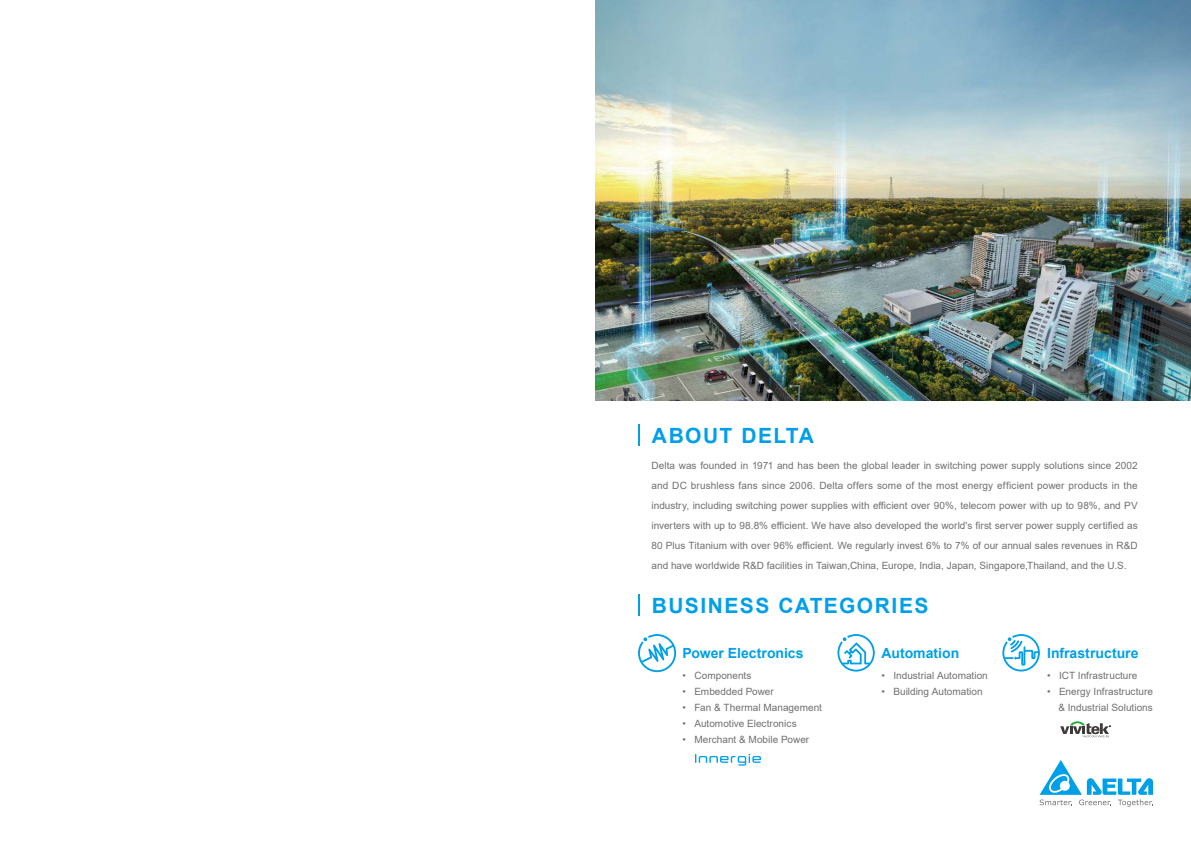
<style>
.page{position:relative;width:1191px;height:842px;background:#fff}
.page>*{position:absolute;margin:0;border:0;box-sizing:border-box;transform-origin:0 0}
.t1{font:700 21px "Arial";letter-spacing:.07em;color:#00a0e8}
.t2{font:700 14px "Arial";color:#00a0e8}
.t3{font:10px/20px "Arial";color:#717071;text-align:right}
</style>
<div class="page">
<img style="left:595px;top:0;width:596px;height:400px">
<hr style="left:638px;top:424px;width:2px;height:22px;background:#00a0e8">
<hr style="left:638px;top:595px;width:2px;height:21px;background:#00a0e8">
<svg style="left:1039px;top:760px;width:114px;height:47px"></svg>
<svg style="left:638px;top:634px;width:38px;height:38px"></svg>
<svg style="left:837px;top:634px;width:37px;height:38px"></svg>
<svg style="left:1002px;top:634px;width:37px;height:37px"></svg>
<svg style="left:1060px;top:721px;width:50px;height:16px"></svg>
<svg style="left:695px;top:754px;width:66px;height:11px"></svg>
<h1 class="t1" style="left:652px;top:427px;width:163px">ABOUT DELTA</h1>
<p class="t3" style="left:651px;top:456px;width:488px;text-align:justify">Delta was founded in 1971 and has been the global leader in switching power supply solutions since 2002 and DC brushless fans since 2006. Delta offers some of the most energy efficient power products in the industry, including switching power supplies with efficient over 90%, telecom power with up to 98%, and PV inverters with up to 98.8% efficient. We have also developed the world's first server power supply certified as 80 Plus Titanium with over 96% efficient. We regularly invest 6% to 7% of our annual sales revenues in R&amp;D and have worldwide R&amp;D facilities in Taiwan,China, Europe, India, Japan, Singapore,Thailand, and the U.S.</p>
<h1 class="t1" style="left:652px;top:597px;width:278px">BUSINESS CATEGORIES</h1>
<h2 class="t2" style="left:682px;top:647px;width:123px">Power Electronics</h2>
<h2 class="t2" style="left:881px;top:647px;width:79px">Automation</h2>
<h2 class="t2" style="left:1047px;top:647px;width:93px">Infrastructure</h2>
<p class="t3" style="left:682px;top:666px;width:70px">• Components</p>
<p class="t3" style="left:682px;top:682px;width:93px">• Embedded Power</p>
<p class="t3" style="left:682px;top:698px;width:141px">• Fan &amp; Thermal Management</p>
<p class="t3" style="left:682px;top:714px;width:116px">• Automotive Electronics</p>
<p class="t3" style="left:682px;top:730px;width:128px">• Merchant &amp; Mobile Power</p>
<p class="t3" style="left:881px;top:666px;width:108px">• Industrial Automation</p>
<p class="t3" style="left:881px;top:682px;width:103px">• Building Automation</p>
<p class="t3" style="left:1047px;top:666px;width:92px">• ICT Infrastructure</p>
<p class="t3" style="left:1047px;top:684px;width:107px;line-height:16px">• Energy Infrastructure &amp; Industrial Solutions</p>
</div>
